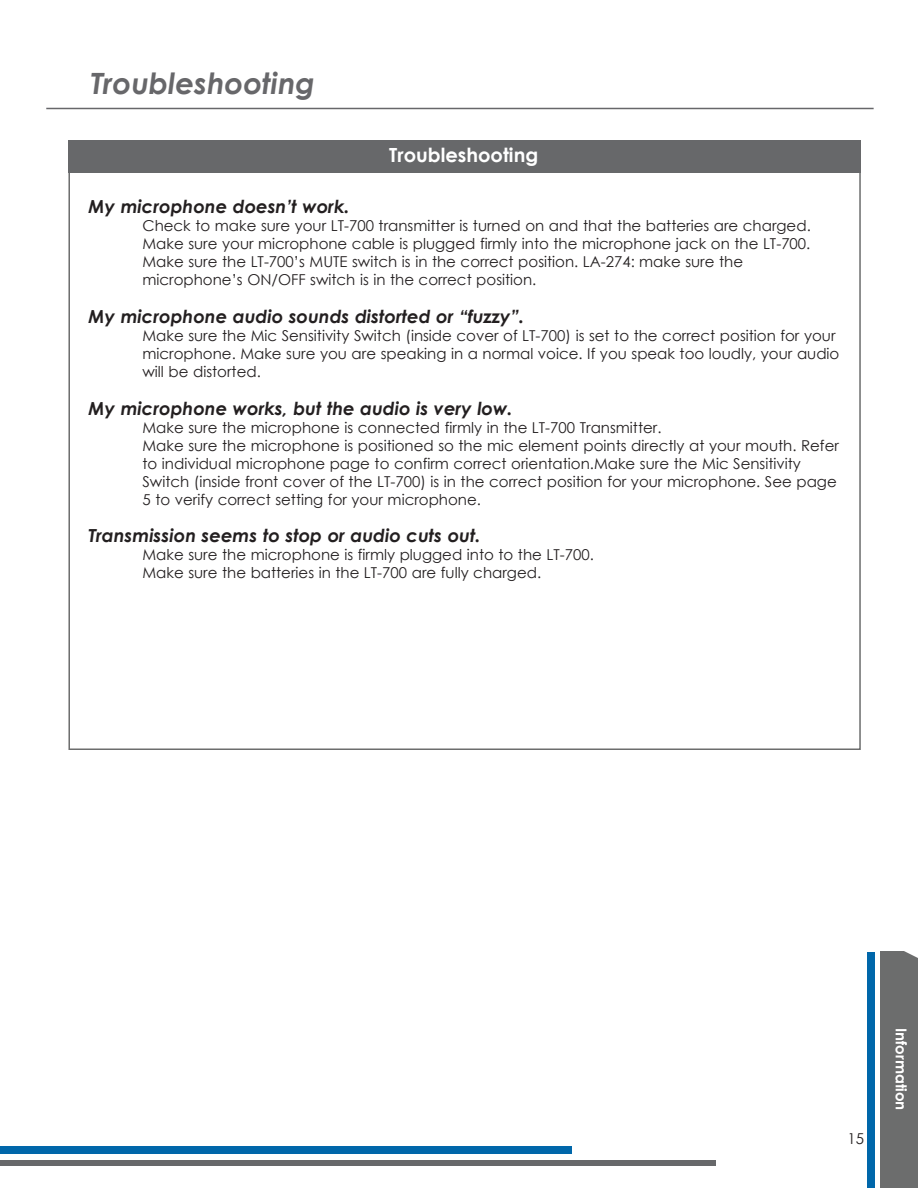
<style>
.page{position:relative;width:918px;height:1188px;background:#fff}
.page>*{position:absolute;margin:0;border:0;box-sizing:border-box;transform-origin:0 0}
.t1{font:italic 700 29.4px "Century Gothic";color:#67676a}
.t2{font:700 19.5px "Century Gothic";color:#fff}
.t3{font:italic 700 18px "Century Gothic";color:#231f20}
.t4{font:15px/18px "Century Gothic";color:#231f20}
.t5{font:700 15px "Century Gothic";color:#fff}
</style>
<div class="page">
<div style="left:0;top:1160px;width:715px;height:6px;background:#67686a"></div>
<div style="left:0;top:1147px;width:572px;height:7px;background:#0067aa"></div>
<div style="left:880px;top:951px;width:38px;height:237px;background:#6c6d6d"></div>
<div style="left:868px;top:952px;width:7px;height:236px;background:#0067aa"></div>
<svg style="left:904px;top:951px;width:14px;height:7px"></svg>
<hr style="left:46px;top:108px;width:828px;height:1px;background:#67676a">
<div style="left:69px;top:140px;width:791px;height:33px;background:#67686a"></div>
<h1 class="t1" style="left:91px;top:61px;width:226px">Troubleshooting</h1>
<h2 class="t2" style="left:389px;top:140px;width:150px">Troubleshooting</h2>
<p class="t3" style="left:88px;top:193px;width:263px">My microphone doesn’t work.</p>
<p class="t4" style="left:142px;top:216px;width:670px">Check to make sure your LT-700 transmitter is turned on and that the batteries are charged.<br>Make sure your microphone cable is plugged firmly into the microphone jack on the LT-700.<br>Make sure the LT-700’s MUTE switch is in the correct position. LA-274: make sure the microphone’s ON/OFF switch is in the correct position.</p>
<p class="t3" style="left:88px;top:303px;width:437px">My microphone audio sounds distorted or “fuzzy”.</p>
<p class="t4" style="left:142px;top:326px;width:698px">Make sure the Mic Sensitivity Switch (inside cover of LT-700) is set to the correct position for your microphone. Make sure you are speaking in a normal voice. If you speak too loudly, your audio will be distorted.</p>
<p class="t3" style="left:88px;top:394px;width:426px">My microphone works, but the audio is very low.</p>
<p class="t4" style="left:142px;top:418px;width:698px">Make sure the microphone is connected firmly in the LT-700 Transmitter.<br>Make sure the microphone is positioned so the mic element points directly at your mouth. Refer to individual microphone page to confirm correct orientation.Make sure the Mic Sensitivity Switch (inside front cover of the LT-700) is in the correct position for your microphone. See page 5 to verify correct setting for your microphone.</p>
<p class="t3" style="left:88px;top:522px;width:393px">Transmission seems to stop or audio cuts out.</p>
<p class="t4" style="left:142px;top:546px;width:453px">Make sure the microphone is firmly plugged into to the LT-700.<br>Make sure the batteries in the LT-700 are fully charged.</p>
<p class="t4" style="left:847px;top:1129px;width:18px">15</p>
<p class="t5" style="left:913px;top:1028px;width:84px;rotate:90deg">Information</p>
</div>
